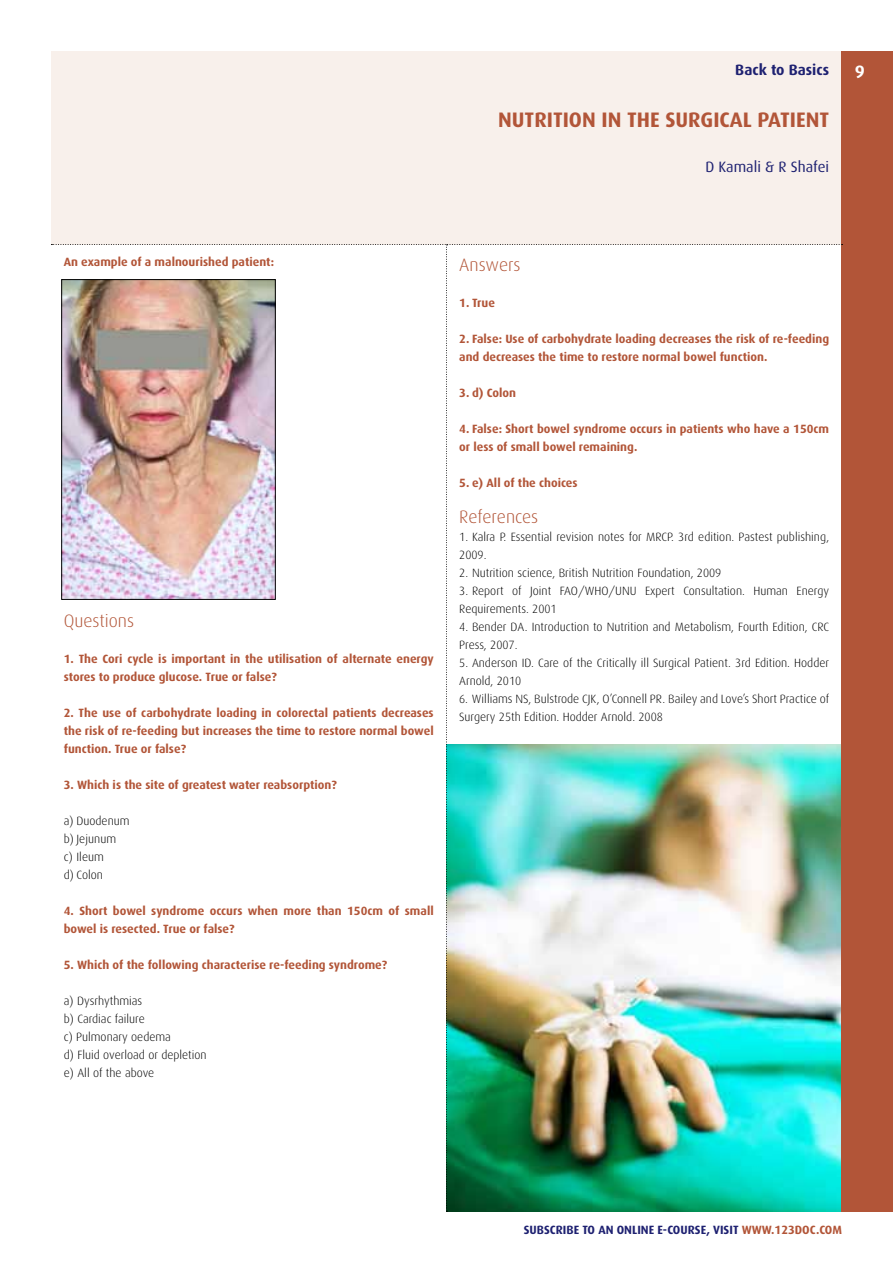
<style>
.page{position:relative;width:893px;height:1263px;background:#fff}
.page>*{position:absolute;margin:0;border:0;box-sizing:border-box;transform-origin:0 0}
.t1{font:700 21px "Dax";color:#b25538}
.t2{font:300 18px "Dax";color:#b25538}
.t3{font:700 18px "Dax";color:#fff}
.t4{font:15px "Dax";color:#1e2171}
.t5{font:700 15px "Dax";color:#1e2171}
.t6{font:700 12px/18px "Dax";color:#b25538}
.t7{font:300 12px/18px "Dax";color:#000}
.t8{font:700 12px "Dax";color:#1e2171}
.s1{color:#b25538}
</style>
<div class="page">
<div style="left:51px;top:51px;width:791px;height:193px;background:#f8f0eb"></div>
<div style="left:842px;top:51px;width:51px;height:1161px;background:#b25538"></div>
<img style="left:51px;top:244px;width:792px;height:968px">
<img style="left:63px;top:281px;width:211px;height:317px">
<div style="left:61px;top:279px;width:215px;height:321px;border:1px solid #000"></div>
<p class="t5" style="left:735px;top:62px;width:95px">Back to Basics</p>
<h1 class="t1" style="left:498px;top:108px;width:25px">Nutrition</h1>
<h1 class="t1" style="left:601px;top:108px;width:76px">in the surgical</h1>
<h1 class="t1" style="left:757px;top:108px;width:11px">patient</h1>
<p class="t4" style="left:705px;top:158px;width:125px">D Kamali &amp; R Shafei</p>
<h2 class="t3" style="left:855px;top:61px;width:12px">9</h2>
<p class="t6" style="left:64px;top:253px;width:212px">An example of a malnourished patient:</p>
<h2 class="t2" style="left:64px;top:610px;width:72px">Questions</h2>
<p class="t6" style="left:64px;top:649px;width:371px">1. The Cori cycle is important in the utilisation of alternate energy stores to produce glucose. True or false?</p>
<p class="t6" style="left:64px;top:703px;width:371px;text-align:justify">2. The use of carbohydrate loading in colorectal patients decreases the risk of re-feeding but increases the time to restore normal bowel function. True or false?</p>
<p class="t6" style="left:64px;top:775px;width:275px">3. Which is the site of greatest water reabsorption?</p>
<p class="t7" style="left:64px;top:811px;width:67px">a) Duodenum b) Jejunum<br>c) Ileum<br>d) Colon</p>
<p class="t6" style="left:64px;top:901px;width:371px">4. Short bowel syndrome occurs when more than 150cm of small bowel is resected. True or false?</p>
<p class="t6" style="left:64px;top:955px;width:325px">5. Which of the following characterise re-feeding syndrome?</p>
<p class="t7" style="left:64px;top:991px;width:144px">a) Dysrhythmias<br>b) Cardiac failure<br>c) Pulmonary oedema<br>d) Fluid overload or depletion e) All of the above</p>
<h2 class="t2" style="left:459px;top:255px;width:63px">Answers</h2>
<p class="t6" style="left:459px;top:294px;width:37px">1. True</p>
<p class="t6" style="left:459px;top:330px;width:371px">2. False: Use of carbohydrate loading decreases the risk of re-feeding and decreases the time to restore normal bowel function.</p>
<p class="t6" style="left:459px;top:384px;width:58px">3. d) Colon</p>
<p class="t6" style="left:459px;top:420px;width:371px">4. False: Short bowel syndrome occurs in patients who have a 150cm or less of small bowel remaining.</p>
<p class="t6" style="left:459px;top:474px;width:120px">5. e) All of the choices</p>
<h2 class="t2" style="left:459px;top:507px;width:81px">References</h2>
<p class="t7" style="left:459px;top:528px;width:371px">1. Kalra P. Essential revision notes for MRCP. 3rd edition. Pastest publishing,<br>2009.</p>
<p class="t7" style="left:459px;top:564px;width:264px">2. Nutrition science, British Nutrition Foundation, 2009</p>
<p class="t7" style="left:459px;top:582px;width:371px">3. Report of Joint FAO/WHO/UNU Expert Consultation. Human Energy<br>Requirements. 2001</p>
<p class="t7" style="left:459px;top:618px;width:371px">4. Bender DA. Introduction to Nutrition and Metabolism, Fourth Edition, CRC<br>Press, 2007.</p>
<p class="t7" style="left:459px;top:654px;width:371px">5. Anderson ID. Care of the Critically ill Surgical Patient. 3rd Edition. Hodder<br>Arnold, 2010</p>
<p class="t7" style="left:459px;top:690px;width:371px">6. Williams NS, Bulstrode CJK, O’Connell PR. Bailey and Love’s Short Practice of<br>Surgery 25th Edition. Hodder Arnold. 2008</p>
<p class="t8" style="left:524px;top:1223px;width:229px">SUBSCRIBE TO AN ONLINE E-COURSE, VISIT <span class="s1">WWW</span></p>
<p class="t6" style="left:771px;top:1221px;width:71px">.123DOC.COM</p>
</div>
